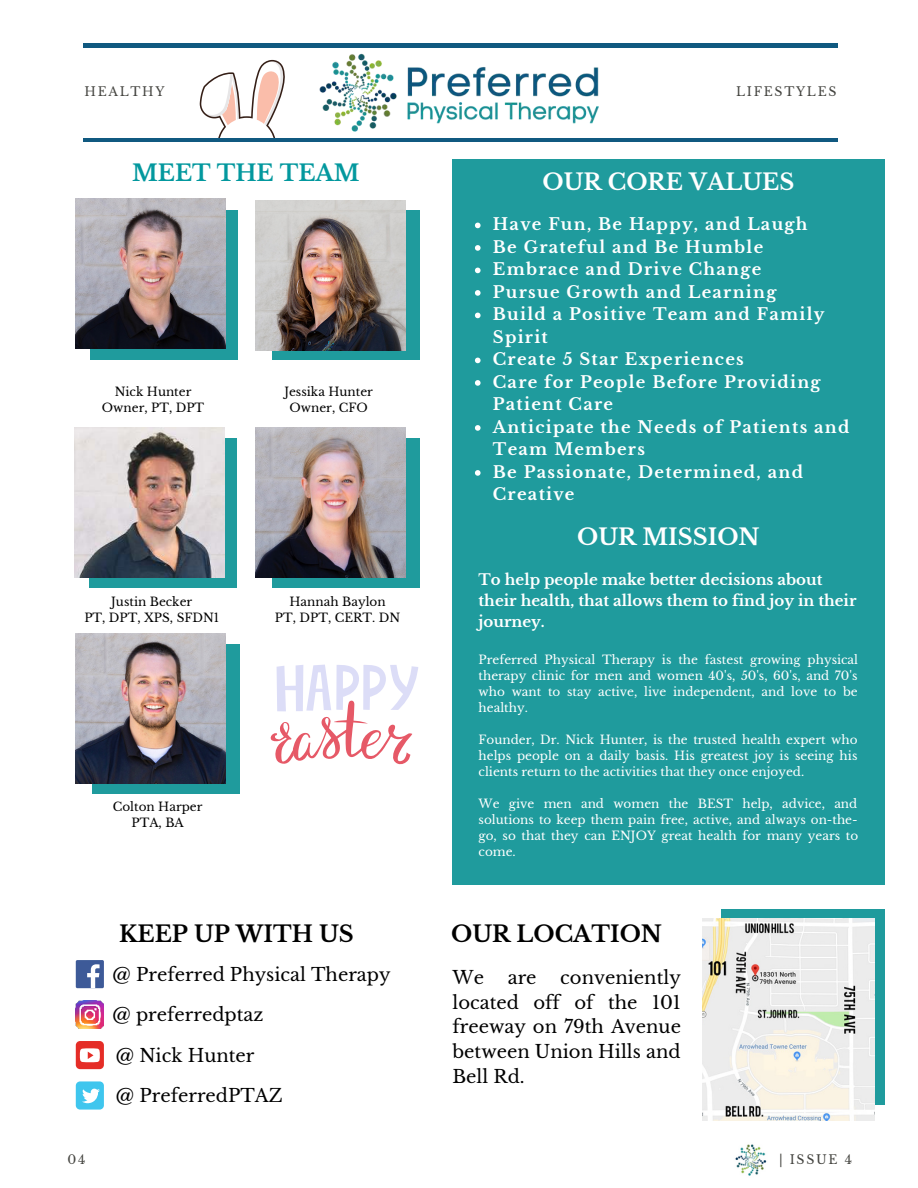
<style>
.page{position:relative;width:918px;height:1188px;background:#fff}
.page>*{position:absolute;margin:0;border:0;box-sizing:border-box;transform-origin:0 0}
.t1{font:700 22.5px "Libre Baskerville";color:#000}
.t2{font:700 22.5px "Libre Baskerville";color:#fff}
.t3{font:700 22.5px "Libre Baskerville";color:#03989e}
.t4{font:18px/24.8px "Libre Baskerville";color:#000;text-align:justify}
.t5{font:700 16.35px/22.5px "Libre Baskerville";letter-spacing:.08em;color:#fff}
.t6{font:700 15px/21px "Libre Baskerville";color:#fff}
.t7{font:12.45px "Libre Baskerville";letter-spacing:.14em;color:#444440}
.t8{font:12px/16px "Libre Baskerville";color:#fff;text-align:justify}
.t9{font:12px/16px "Libre Baskerville";color:#000;text-align:center}
</style>
<div class="page">
<div style="left:453px;top:159px;width:432px;height:726px;background:#1f9b9d"></div>
<img style="left:735px;top:1144px;width:32px;height:32px">
<div style="left:90px;top:210px;width:148px;height:150px;background:#1f9b9d"></div>
<img style="left:76px;top:199px;width:150px;height:150px">
<div style="left:272px;top:210px;width:147px;height:150px;background:#1f9b9d"></div>
<img style="left:256px;top:201px;width:150px;height:149px">
<div style="left:721px;top:909px;width:163px;height:195px;background:#1f9b9d"></div>
<img style="left:702px;top:919px;width:172px;height:201px">
<img style="left:319px;top:53px;width:280px;height:79px">
<div style="left:89px;top:439px;width:147px;height:149px;background:#1f9b9d"></div>
<img style="left:74px;top:428px;width:150px;height:150px">
<div style="left:272px;top:439px;width:147px;height:149px;background:#1f9b9d"></div>
<img style="left:256px;top:428px;width:150px;height:150px">
<div style="left:92px;top:644px;width:147px;height:150px;background:#1f9b9d"></div>
<img style="left:76px;top:633px;width:150px;height:150px">
<img style="left:76px;top:1001px;width:28px;height:28px">
<div style="left:76px;top:960px;width:28px;height:28px;background:#3d5a98;border-radius:2px"></div>
<svg style="left:87px;top:964px;width:13px;height:24px"></svg>
<div style="left:76px;top:1041px;width:28px;height:28px;background:#e52d27;border-radius:4px"></div>
<svg style="left:80px;top:1048px;width:20px;height:14px"></svg>
<div style="left:76px;top:1081px;width:28px;height:29px;background:#3fc6ee;border-radius:4px"></div>
<svg style="left:82px;top:1089px;width:18px;height:14px"></svg>
<svg style="left:200px;top:60px;width:85px;height:78px"></svg>
<hr style="left:83px;top:138px;width:755px;height:4px;background:#105980">
<hr style="left:83px;top:44px;width:755px;height:3px;background:#105980">
<svg style="left:270px;top:664px;width:148px;height:100px"></svg>
<svg style="left:475px;top:223px;width:6px;height:5px"></svg>
<svg style="left:475px;top:245px;width:6px;height:6px"></svg>
<svg style="left:475px;top:268px;width:6px;height:5px"></svg>
<svg style="left:475px;top:290px;width:6px;height:6px"></svg>
<svg style="left:475px;top:313px;width:6px;height:5px"></svg>
<svg style="left:475px;top:358px;width:6px;height:5px"></svg>
<svg style="left:475px;top:380px;width:6px;height:6px"></svg>
<svg style="left:475px;top:425px;width:6px;height:6px"></svg>
<svg style="left:475px;top:470px;width:6px;height:6px"></svg>
<p class="t7" style="left:84px;top:84px;width:82px">HEALTHY</p>
<h1 class="t3" style="left:132px;top:159px;width:229px">MEET THE TEAM</h1>
<p class="t9" style="left:102px;top:384px;width:104px">Nick Hunter<br>Owner, PT, DPT</p>
<p class="t9" style="left:284px;top:384px;width:90px">Jessika Hunter<br>Owner, CFO</p>
<p class="t9" style="left:84px;top:593px;width:136px">Justin Becker<br>PT, DPT, XPS, SFDN1</p>
<p class="t9" style="left:275px;top:593px;width:127px">Hannah Baylon<br>PT, DPT, CERT. DN</p>
<p class="t9" style="left:113px;top:799px;width:91px">Colton Harper<br>PTA, BA</p>
<h1 class="t1" style="left:119px;top:920px;width:236px">KEEP UP WITH US</h1>
<h2 class="t4" style="left:113px;top:962px;width:280px">@ Preferred Physical Therapy</h2>
<h2 class="t4" style="left:112px;top:1002px;width:153px">@ preferredptaz</h2>
<p class="t7" style="left:67px;top:1151px;width:19px">04</p>
<h2 class="t4" style="left:116px;top:1043px;width:140px">@ Nick Hunter</h2>
<h2 class="t4" style="left:116px;top:1083px;width:168px">@ PreferredPTAZ</h2>
<p class="t7" style="left:736px;top:84px;width:102px">LIFESTYLES</p>
<h1 class="t2" style="left:543px;top:168px;width:253px">OUR CORE VALUES</h1>
<p class="t5" style="left:493px;top:213px;width:358px">Have Fun, Be Happy, and Laugh<br>Be Grateful and Be Humble<br>Embrace and Drive Change<br>Pursue Growth and Learning<br>Build a Positive Team and Family<br>Spirit<br>Create 5 Star Experiences<br>Care for People Before Providing<br>Patient Care<br>Anticipate the Needs of Patients and<br>Team Members<br>Be Passionate, Determined, and<br>Creative</p>
<h1 class="t2" style="left:577px;top:523px;width:184px">OUR MISSION</h1>
<p class="t6" style="left:479px;top:569px;width:379px">To help people make better decisions about their health, that allows them to find joy in their journey.</p>
<p class="t8" style="left:479px;top:651px;width:381px">Preferred Physical Therapy is the fastest growing physical therapy clinic for men and women 40's, 50's, 60's, and 70's who want to stay active, live independent, and love to be healthy.</p>
<p class="t8" style="left:479px;top:731px;width:380px">Founder, Dr. Nick Hunter, is the trusted health expert who helps people on a daily basis. His greatest joy is seeing his clients return to the activities that they once enjoyed.</p>
<p class="t8" style="left:479px;top:795px;width:381px">We give men and women the BEST help, advice, and solutions to keep them pain free, active, and always on-the&shy;go, so that they can ENJOY great health for many years to come.</p>
<h1 class="t1" style="left:451px;top:920px;width:212px">OUR LOCATION</h1>
<h2 class="t4" style="left:453px;top:965px;width:230px;text-indent:108px">conveniently located off of the 101 freeway on 79th Avenue between Union Hills and Bell Rd.</h2>
<h2 class="t4" style="left:453px;top:965px;width:33px">We</h2>
<h2 class="t4" style="left:508px;top:965px;width:30px">are</h2>
<p class="t7" style="left:779px;top:1151px;width:74px">| ISSUE 4</p>
</div>
